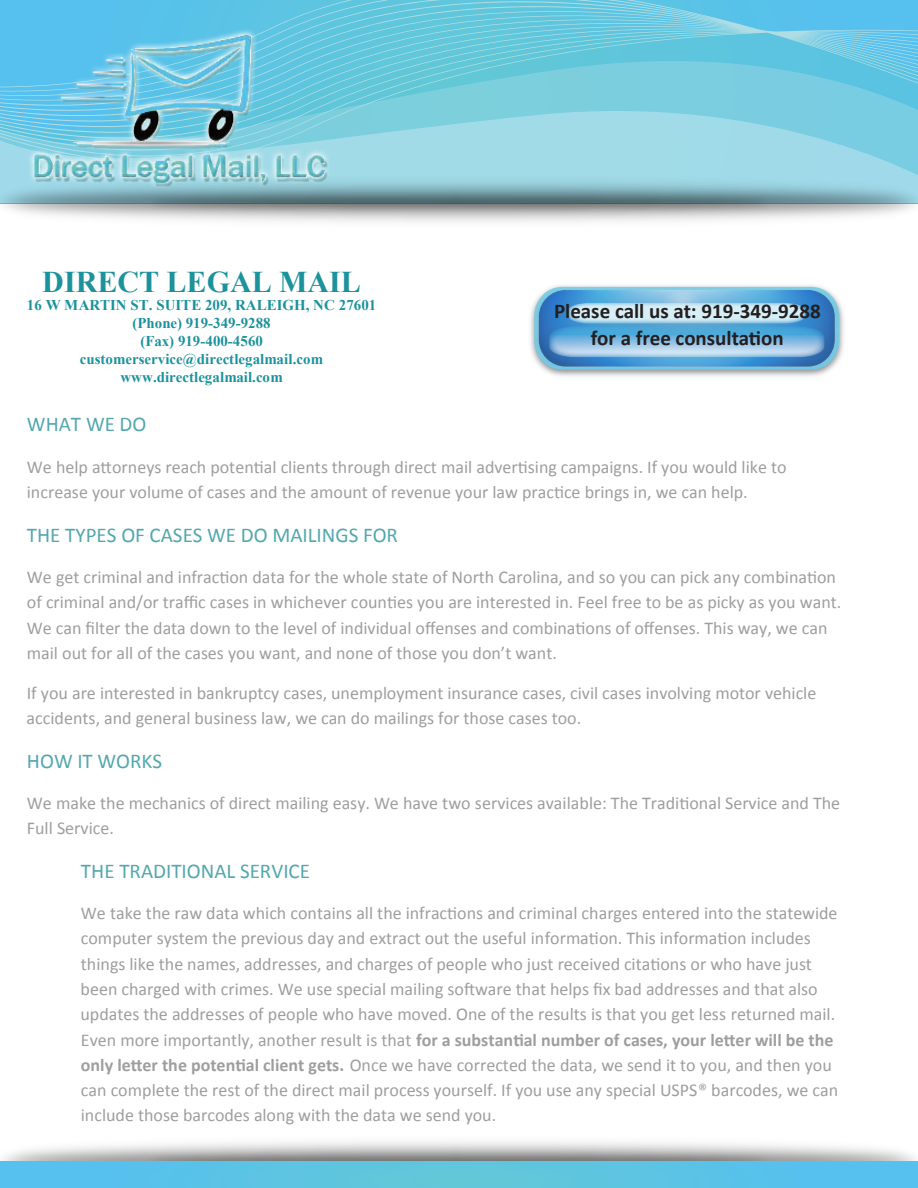
<style>
.page{position:relative;width:918px;height:1188px;background:#fff}
.page>*{position:absolute;margin:0;border:0;box-sizing:border-box;transform-origin:0 0}
.t1{font:700 30px "Times New Roman";color:#1c929c}
.t2{font:21px "Calibri";color:#53a7ad}
.t3{font:700 21px/27px "Calibri";color:#231f20;text-align:center}
.t4{font:18px/25.3px "Calibri";color:#9e9e9e}
.t5{font:700 15px/18px "Times New Roman";color:#1c929c;text-align:center}
.s1{font-weight:700}
</style>
<div class="page">
<svg style="left:0;top:0;width:918px;height:136px;background:#6fcae1"></svg>
<div style="left:0;top:1161px;width:918px;height:27px;background:#5ac3e5"></div>
<img style="left:0;top:136px;width:918px;height:4px">
<img style="left:0;top:140px;width:918px;height:77px">
<img style="left:99px;top:145px;width:721px;height:77px">
<img style="left:26px;top:27px;width:307px;height:164px">
<img style="left:530px;top:285px;width:314px;height:91px">
<svg style="left:534px;top:287px;width:305px;height:83px;background:#7bc6dd"></svg>
<svg style="left:539px;top:290px;width:296px;height:77px;background:#4e97d0"></svg>
<svg style="left:549px;top:303px;width:275px;height:54px;background:#8ec2e3"></svg>
<h1 class="t1" style="left:42px;top:261px;width:320px">DIRECT LEGAL MAIL</h1>
<p class="t5" style="left:27px;top:295px;width:351px">16 W MARTIN ST. SUITE 209, RALEIGH, NC 27601 (Phone) 919-349-9288<br>(Fax) 919-400-4560 customerservice@directlegalmail.com www.directlegalmail.com</p>
<p class="t2" style="left:27px;top:411px;width:121px">WHAT WE DO</p>
<p class="t4" style="left:27px;top:454px;width:761px">We help attorneys reach potential clients through direct mail advertising campaigns. If you would like to increase your volume of cases and the amount of revenue your law practice brings in, we can help.</p>
<p class="t2" style="left:27px;top:522px;width:373px">THE TYPES OF CASES WE DO MAILINGS FOR</p>
<p class="t4" style="left:27px;top:564px;width:816px">We get criminal and infraction data for the whole state of North Carolina, and so you can pick any combination of criminal and/or traffic cases in whichever counties you are interested in. Feel free to be as picky as you want.<br>We can filter the data down to the level of individual offenses and combinations of offenses. This way, we can mail out for all of the cases you want, and none of those you don’t want.</p>
<p class="t4" style="left:27px;top:680px;width:791px">If you are interested in bankruptcy cases, unemployment insurance cases, civil cases involving motor vehicle accidents, and general business law, we can do mailings for those cases too.</p>
<p class="t2" style="left:27px;top:748px;width:137px">HOW IT WORKS</p>
<p class="t4" style="left:27px;top:790px;width:815px">We make the mechanics of direct mailing easy. We have two services available: The Traditional Service and The<br>Full Service.</p>
<p class="t2" style="left:81px;top:858px;width:231px">THE TRADITIONAL SERVICE</p>
<p class="t4" style="left:80px;top:900px;width:759px">We take the raw data which contains all the infractions and criminal charges entered into the statewide computer system the previous day and extract out the useful information. This information includes things like the names, addresses, and charges of people who just received citations or who have just been charged with crimes. We use special mailing software that helps fix bad addresses and that also updates the addresses of people who have moved. One of the results is that you get less returned mail.<br>Even more importantly, another result is that <span class="s1">for a substantial number of cases, your letter will be the only letter the potential client gets.</span> Once we have corrected the data, we send it to you, and then you can complete the rest of the direct mail process yourself. If you use any special USPS® barcodes, we can include those barcodes along with the data we send you.</p>
<p class="t3" style="left:554px;top:296px;width:268px">Please call us at: 919-349-9288 for a free consultation</p>
</div>
